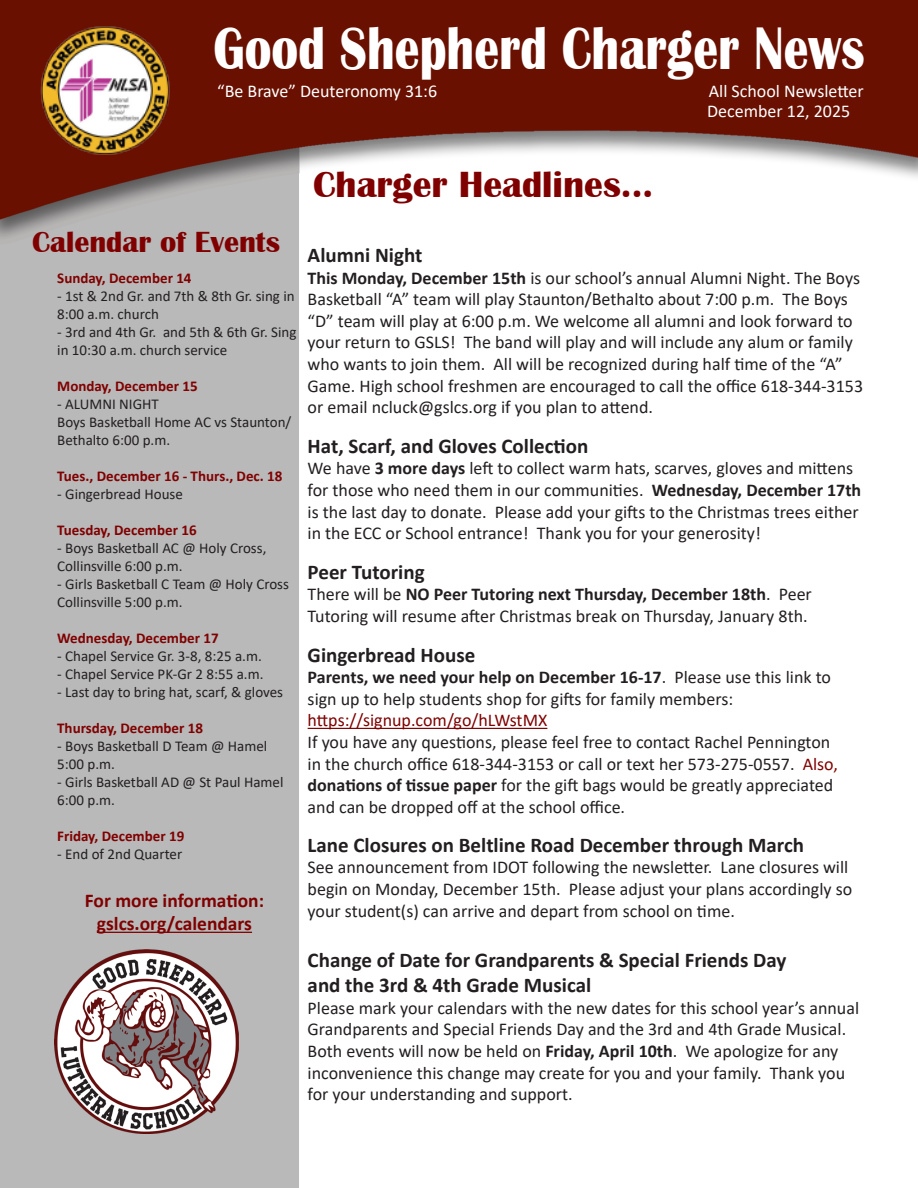
<style>
.page{position:relative;width:918px;height:1188px;background:#fff}
.page>*{position:absolute;margin:0;border:0;box-sizing:border-box;transform-origin:0 0}
.t1{font:700 61.8px "Britannic";color:#fff;scale:.8 1}
.t2{font:700 37.5px "Britannic";color:#800000}
.t3{font:700 30px "Britannic";color:#800000}
.t4{font:700 21px "Calibri";color:#231f20}
.t5{font:700 19.5px "Calibri";color:#800000}
.t6{font:18px/21.6px "Calibri";color:#231f20}
.t7{font:18px "Calibri";color:#fff}
.t8{font:18px "Calibri";color:#800000}
.t9{font:15px/18px "Calibri";color:#231f20}
.t10{font:700 15px "Calibri";color:#800000}
.s1{font-weight:700}
.s2{color:#800000}
</style>
<div class="page">
<img style="left:0;top:1px;width:918px;height:1187px">
<img style="left:40px;top:25px;width:132px;height:129px">
<hr style="left:308px;top:728px;width:239px;height:1px;background:#800000">
<hr style="left:97px;top:932px;width:155px;height:1px;background:#800000">
<img style="left:54px;top:949px;width:185px;height:185px">
<p class="t1" style="left:214px;top:13px;width:815px">Good Shepherd Charger News</p>
<p class="t7" style="left:707px;top:99px;width:145px">December 12, 2025</p>
<p class="t7" style="left:709px;top:79px;width:156px">All School Newsletter</p>
<p class="t7" style="left:217px;top:79px;width:222px">“Be Brave” Deuteronomy 31:6</p>
<p class="t3" style="left:32px;top:225px;width:249px">Calendar of Events</p>
<p class="t10" style="left:57px;top:268px;width:136px">Sunday, December 14</p>
<p class="t9" style="left:57px;top:287px;width:239px">- 1st &amp; 2nd Gr. and 7th &amp; 8th Gr. sing in<br>8:00 a.m. church</p>
<p class="t9" style="left:57px;top:323px;width:241px">- 3rd and 4th Gr. and 5th &amp; 6th Gr. Sing in 10:30 a.m. church service</p>
<p class="t10" style="left:57px;top:376px;width:142px">Monday, December 15</p>
<p class="t9" style="left:57px;top:395px;width:103px">- ALUMNI NIGHT</p>
<p class="t9" style="left:57px;top:413px;width:236px">Boys Basketball Home AC vs Staunton/<br>Bethalto 6:00 p.m.</p>
<p class="t10" style="left:57px;top:466px;width:227px">Tues., December 16 - Thurs., Dec. 18</p>
<p class="t9" style="left:57px;top:485px;width:127px">- Gingerbread House</p>
<p class="t10" style="left:57px;top:520px;width:141px">Tuesday, December 16</p>
<p class="t9" style="left:57px;top:539px;width:211px">- Boys Basketball AC @ Holy Cross,<br>Collinsville 6:00 p.m.</p>
<p class="t9" style="left:57px;top:575px;width:233px">- Girls Basketball C Team @ Holy Cross<br>Collinsville 5:00 p.m.</p>
<p class="t10" style="left:57px;top:628px;width:163px">Wednesday, December 17</p>
<p class="t9" style="left:57px;top:647px;width:206px">- Chapel Service Gr. 3-8, 8:25 a.m.</p>
<p class="t9" style="left:57px;top:665px;width:208px">- Chapel Service PK-Gr 2 8:55 a.m.</p>
<p class="t9" style="left:57px;top:683px;width:227px">- Last day to bring hat, scarf, &amp; gloves</p>
<p class="t10" style="left:57px;top:718px;width:147px">Thursday, December 18</p>
<p class="t9" style="left:57px;top:737px;width:212px">- Boys Basketball D Team @ Hamel<br>5:00 p.m.</p>
<p class="t9" style="left:57px;top:773px;width:228px">- Girls Basketball AD @ St Paul Hamel<br>6:00 p.m.</p>
<p class="t10" style="left:57px;top:826px;width:129px">Friday, December 19</p>
<p class="t9" style="left:57px;top:845px;width:127px">- End of 2nd Quarter</p>
<p class="t5" style="left:85px;top:886px;width:181px">For more information:</p>
<p class="t5" style="left:97px;top:910px;width:157px">gslcs.org/calendars</p>
<p class="t2" style="left:313px;top:163px;width:341px">Charger Headlines...</p>
<p class="t4" style="left:308px;top:240px;width:116px">Alumni Night</p>
<p class="t6" style="left:308px;top:266px;width:557px"><span class="s1">This Monday, December 15th</span> is our school’s annual Alumni Night. The Boys Basketball “A” team will play Staunton/Bethalto about 7:00 p.m. The Boys “D” team will play at 6:00 p.m. We welcome all alumni and look forward to your return to GSLS! The band will play and will include any alum or family who wants to join them. All will be recognized during half time of the “A” Game. High school freshmen are encouraged to call the office 618-344-3153 or email ncluck@gslcs.org if you plan to attend.</p>
<p class="t4" style="left:308px;top:431px;width:282px">Hat, Scarf, and Gloves Collection</p>
<p class="t6" style="left:308px;top:457px;width:555px">We have <span class="s1">3 more days</span> left to collect warm hats, scarves, gloves and mittens for those who need them in our communities. <span class="s1">Wednesday, December 17th </span>is the last day to donate. Please add your gifts to the Christmas trees either in the ECC or School entrance! Thank you for your generosity!</p>
<p class="t4" style="left:308px;top:557px;width:119px">Peer Tutoring</p>
<p class="t6" style="left:308px;top:583px;width:506px">There will be <span class="s1">NO Peer Tutoring next Thursday, December 18th</span>. Peer<br>Tutoring will resume after Christmas break on Thursday, January 8th.</p>
<p class="t4" style="left:308px;top:640px;width:169px">Gingerbread House</p>
<p class="t6" style="left:308px;top:666px;width:525px"><span class="s1">Parents, we need your help on December 16-17</span>. Please use this link to sign up to help students shop for gifts for family members:</p>
<p class="t8" style="left:308px;top:708px;width:241px">https://signup.com/go/hLWstMX</p>
<p class="t6" style="left:308px;top:731px;width:532px">If you have any questions, please feel free to contact Rachel Pennington in the church office 618-344-3153 or call or text her 573-275-0557. <span class="s2">Also, </span><span class="s1">donations of tissue paper</span> for the gift bags would be greatly appreciated and can be dropped off at the school office.</p>
<p class="t4" style="left:308px;top:830px;width:498px">Lane Closures on Beltline Road December through March</p>
<p class="t6" style="left:308px;top:856px;width:546px">See announcement from IDOT following the newsletter. Lane closures will begin on Monday, December 15th. Please adjust your plans accordingly so your student(s) can arrive and depart from school on time.</p>
<p class="t4" style="left:308px;top:945px;width:480px">Change of Date for Grandparents &amp; Special Friends Day</p>
<p class="t4" style="left:308px;top:970px;width:285px">and the 3rd &amp; 4th Grade Musical</p>
<p class="t6" style="left:308px;top:997px;width:553px">Please mark your calendars with the new dates for this school year’s annual<br>Grandparents and Special Friends Day and the 3rd and 4th Grade Musical.</p>
<p class="t6" style="left:308px;top:1040px;width:539px">Both events will now be held on <span class="s1">Friday, April 10th</span>. We apologize for any inconvenience this change may create for you and your family. Thank you for your understanding and support.</p>
</div>
